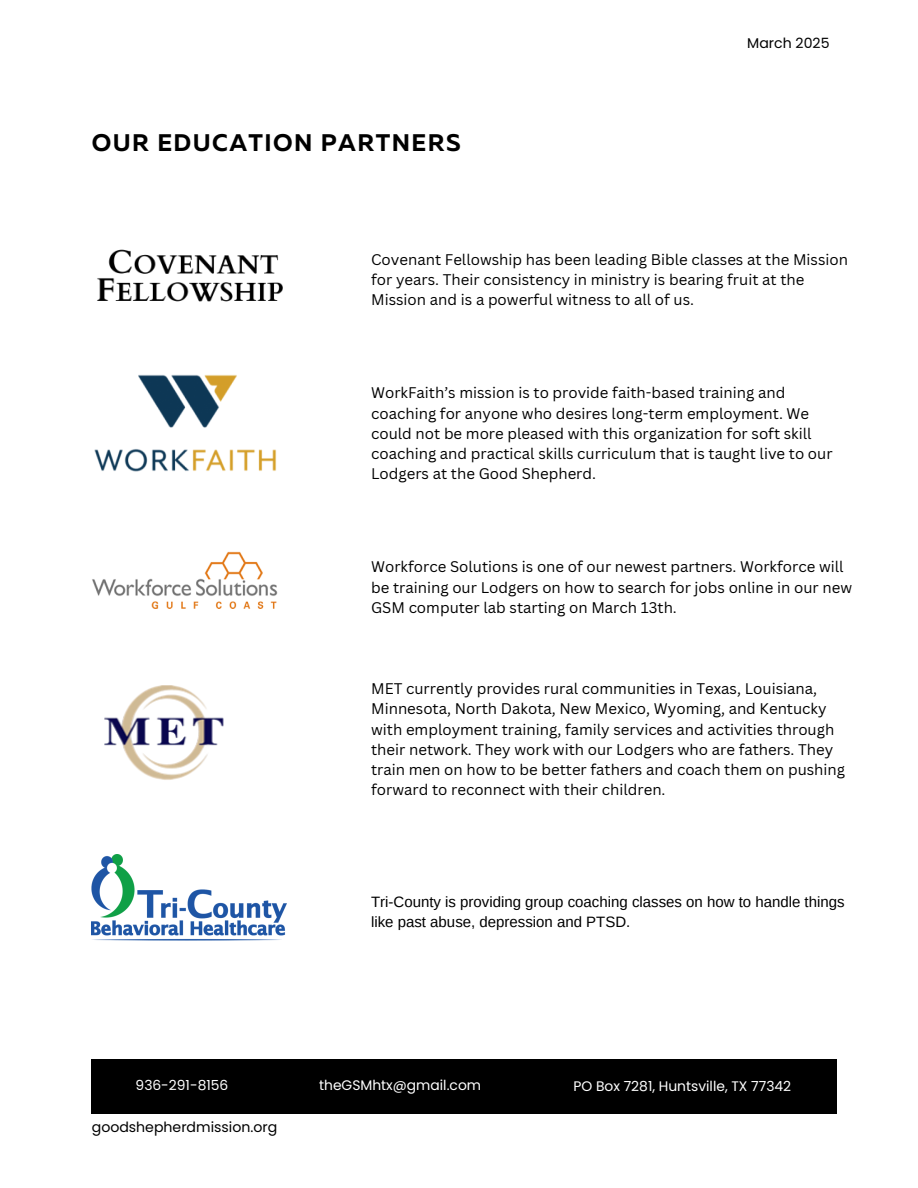
<style>
.page{position:relative;width:918px;height:1188px;background:#fff}
.page>*{position:absolute;margin:0;border:0;box-sizing:border-box;transform-origin:0 0}
.t1{font:700 24px "Muller";letter-spacing:.06em;color:#000}
.t2{font:15px/20.2px "Canva Sans";color:#000}
.t3{font:15px/20.2px "Arimo";color:#000}
.t4{font:14.1px "Poppins";color:#000}
.t5{font:13.8px "Poppins";color:#fff}
</style>
<div class="page">
<div style="left:92px;top:1060px;width:745px;height:54px;background:#000"></div>
<img style="left:97px;top:249px;width:186px;height:53px">
<img style="left:94px;top:374px;width:183px;height:98px">
<img style="left:92px;top:552px;width:185px;height:56px">
<img style="left:104px;top:685px;width:120px;height:95px">
<img style="left:92px;top:855px;width:194px;height:86px">
<p class="t1" style="left:92px;top:132px;width:370px">OUR EDUCATION PARTNERS</p>
<p class="t4" style="left:747px;top:33px;width:84px">March 2025</p>
<p class="t2" style="left:371px;top:249px;width:478px">Covenant Fellowship has been leading Bible classes at the Mission for years. Their consistency in ministry is bearing fruit at the<br>Mission and is a powerful witness to all of us.</p>
<p class="t2" style="left:371px;top:382px;width:463px">WorkFaith’s mission is to provide faith-based training and coaching for anyone who desires long-term employment. We could not be more pleased with this organization for soft skill coaching and practical skills curriculum that is taught live to our Lodgers at the Good Shepherd.</p>
<p class="t2" style="left:371px;top:556px;width:483px">Workforce Solutions is one of our newest partners. Workforce will be training our Lodgers on how to search for jobs online in our new<br>GSM computer lab starting on March 13th.</p>
<p class="t2" style="left:371px;top:678px;width:476px">MET currently provides rural communities in Texas, Louisiana, Minnesota, North Dakota, New Mexico, Wyoming, and Kentucky with employment training, family services and activities through their network. They work with our Lodgers who are fathers. They train men on how to be better fathers and coach them on pushing forward to reconnect with their children.</p>
<p class="t3" style="left:371px;top:892px;width:475px">Tri-County is providing group coaching classes on how to handle things like past abuse, depression and PTSD.</p>
<p class="t5" style="left:136px;top:1076px;width:94px">936-291-8156</p>
<h1 class="t5" style="left:319px;top:1076px;width:164px">theGSMhtx@gmail.com</h1>
<p class="t5" style="left:574px;top:1077px;width:219px">PO Box 7281, Huntsville, TX 77342</p>
<p class="t4" style="left:92px;top:1117px;width:187px">goodshepherdmission.org</p>
</div>
